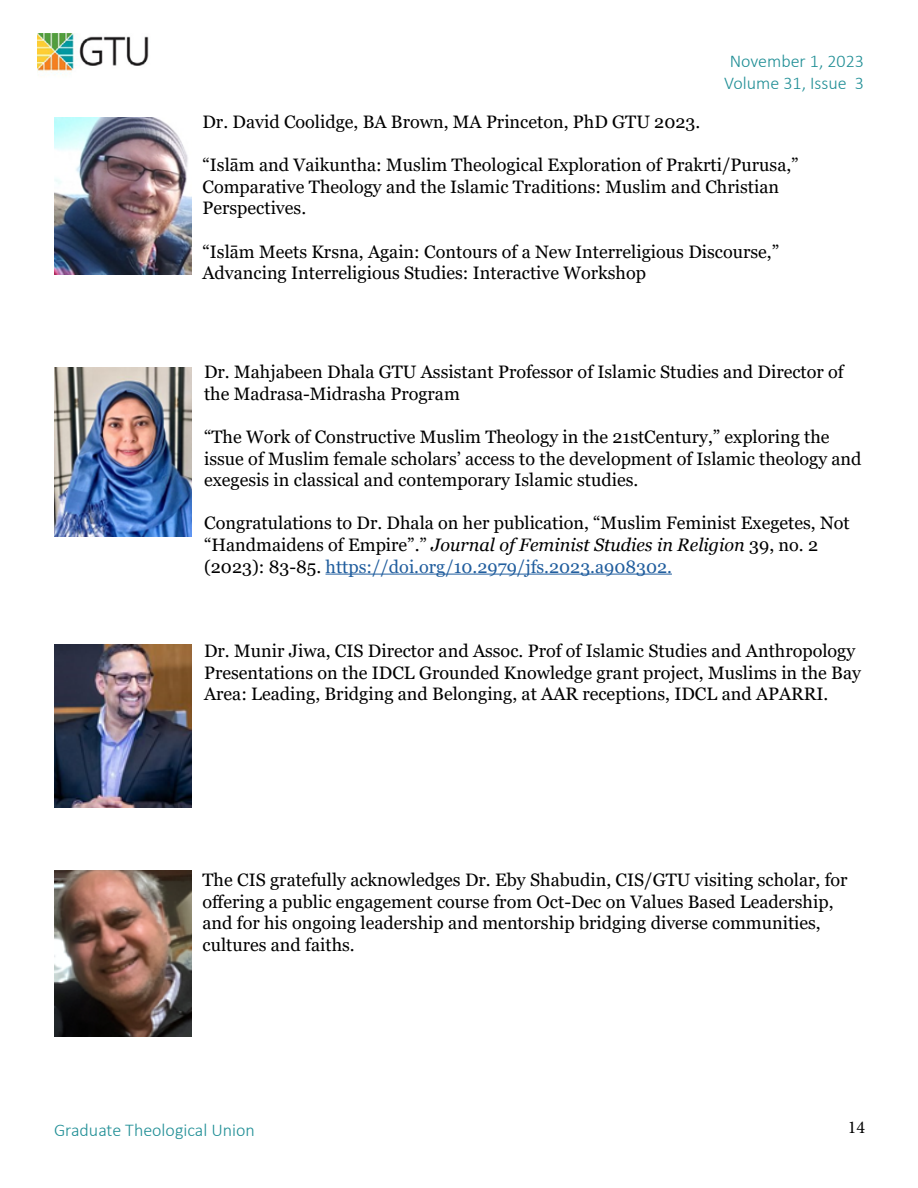
<style>
.page{position:relative;width:918px;height:1188px;background:#fff}
.page>*{position:absolute;margin:0;border:0;box-sizing:border-box;transform-origin:0 0}
.t1{font:18px/21.6px "Georgia";color:#000}
.t2{font:300 18px/21.6px "Calibri";color:#1f8e95;text-align:center}
.t3{font:18px "Minion Pro";color:#000}
.s1{font-style:italic}
.s2{color:#215e9e}
</style>
<div class="page">
<img style="left:55px;top:117px;width:136px;height:157px">
<img style="left:55px;top:368px;width:136px;height:169px">
<hr style="left:326px;top:574px;width:346px;height:1px;background:#215e9e">
<img style="left:54px;top:644px;width:137px;height:164px">
<img style="left:55px;top:870px;width:136px;height:167px">
<img style="left:38px;top:33px;width:111px;height:41px">
<p class="t2" style="left:724px;top:51px;width:141px">November 1, 2023<br>Volume 31, Issue 3</p>
<p class="t1" style="left:202px;top:111px;width:499px">Dr. David Coolidge, BA Brown, MA Princeton, PhD GTU 2023.</p>
<p class="t1" style="left:202px;top:155px;width:598px">“Islām and Vaikuntha: Muslim Theological Exploration of Prakrti/Purusa,”<br>Comparative Theology and the Islamic Traditions: Muslim and Christian<br>Perspectives.</p>
<p class="t1" style="left:202px;top:241px;width:578px">“Islām Meets Krsna, Again: Contours of a New Interreligious Discourse,”<br>Advancing Interreligious Studies: Interactive Workshop</p>
<p class="t1" style="left:204px;top:361px;width:641px">Dr. Mahjabeen Dhala GTU Assistant Professor of Islamic Studies and Director of the Madrasa-Midrasha Program</p>
<p class="t1" style="left:204px;top:426px;width:659px">“The Work of Constructive Muslim Theology in the 21stCentury,” exploring the issue of Muslim female scholars’ access to the development of Islamic theology and exegesis in classical and contemporary Islamic studies.</p>
<p class="t1" style="left:204px;top:513px;width:647px">Congratulations to Dr. Dhala on her publication, “Muslim Feminist Exegetes, Not “Handmaidens of Empire”.” <span class="s1">Journal of Feminist Studies in Religion</span> 39, no. 2 (2023): 83-85. <span class="s2">https://doi.org/10.2979/jfs.2023.a908302.</span></p>
<p class="t1" style="left:204px;top:641px;width:658px">Dr. Munir Jiwa, CIS Director and Assoc. Prof of Islamic Studies and Anthropology<br>Presentations on the IDCL Grounded Knowledge grant project, Muslims in the Bay<br>Area: Leading, Bridging and Belonging, at AAR receptions, IDCL and APARRI.</p>
<p class="t1" style="left:202px;top:870px;width:647px">The CIS gratefully acknowledges Dr. Eby Shabudin, CIS/GTU visiting scholar, for offering a public engagement course from Oct-Dec on Values Based Leadership, and for his ongoing leadership and mentorship bridging diverse communities, cultures and faiths.</p>
<p class="t2" style="left:54px;top:1119px;width:202px">Graduate Theological Union</p>
<p class="t3" style="left:848px;top:1115px;width:19px">14</p>
</div>
